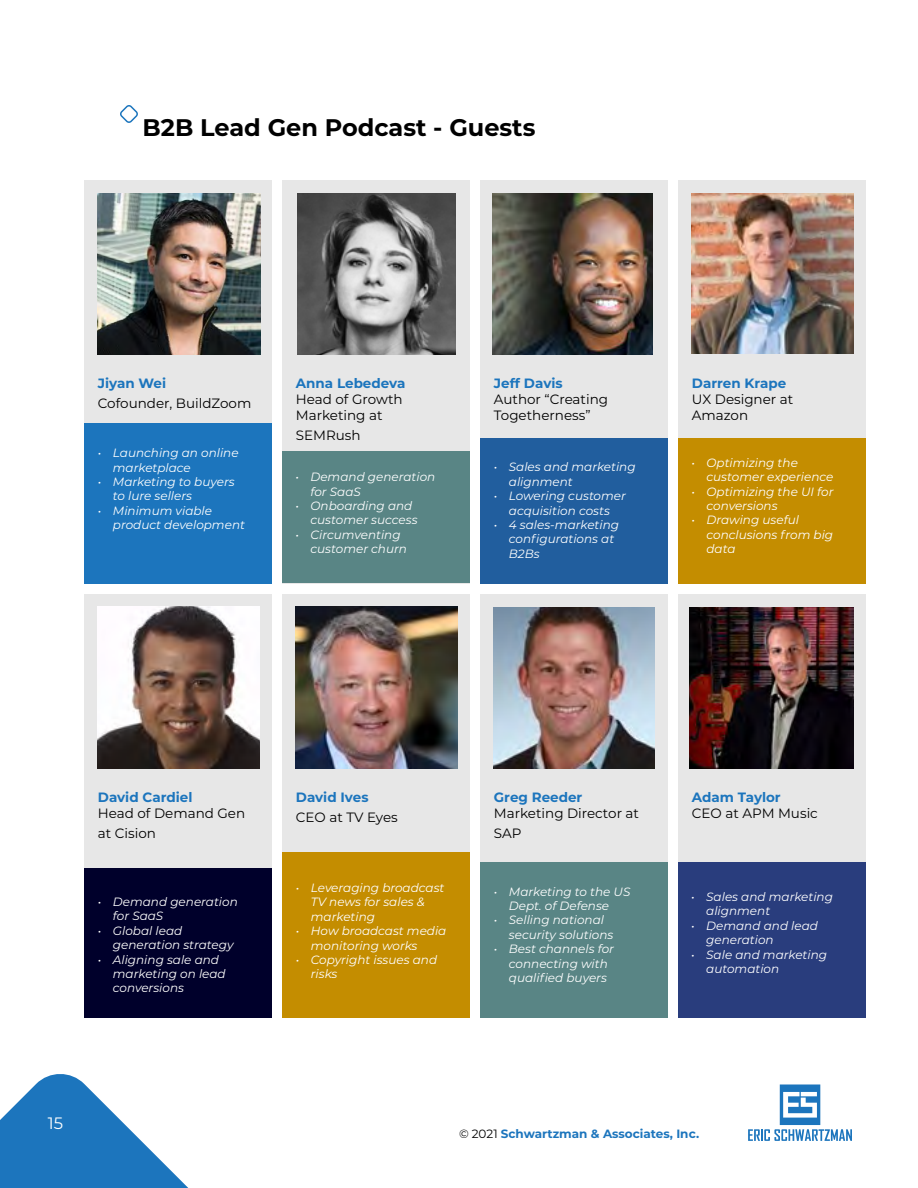
<style>
.page{position:relative;width:918px;height:1188px;background:#fff}
.page>*{position:absolute;margin:0;border:0;box-sizing:border-box;transform-origin:0 0}
.t1{font:700 24px "Montserrat";color:#000}
.t2{font:16.5px "Montserrat";color:#fff}
.t3{font:13.5px/16.2px "Montserrat";color:#000}
.t4{font:700 13.5px "Montserrat";color:#1c75bd}
.t5{font:italic 12px/14.4px "Montserrat";color:#fff}
.t6{font:700 12px "Montserrat";color:#1c75bd}
.s1{font-weight:400;color:#000}
</style>
<div class="page">
<div style="left:84px;top:180px;width:188px;height:404px;background:#e7e7e7"></div>
<div style="left:84px;top:594px;width:188px;height:424px;background:#e7e7e7"></div>
<div style="left:282px;top:180px;width:188px;height:404px;background:#e7e7e7"></div>
<div style="left:282px;top:452px;width:188px;height:132px;background:#598585"></div>
<div style="left:84px;top:423px;width:188px;height:161px;background:#1c75bd"></div>
<div style="left:282px;top:594px;width:188px;height:424px;background:#e7e7e7"></div>
<div style="left:480px;top:594px;width:188px;height:424px;background:#e7e7e7"></div>
<div style="left:678px;top:180px;width:188px;height:404px;background:#e7e7e7"></div>
<img style="left:98px;top:193px;width:163px;height:161px">
<img style="left:297px;top:193px;width:159px;height:161px">
<img style="left:692px;top:194px;width:162px;height:160px">
<img style="left:98px;top:607px;width:162px;height:162px">
<img style="left:296px;top:607px;width:162px;height:162px">
<img style="left:493px;top:608px;width:161px;height:161px">
<svg style="left:120px;top:105px;width:18px;height:18px"></svg>
<div style="left:282px;top:852px;width:188px;height:166px;background:#c48d00"></div>
<div style="left:84px;top:868px;width:188px;height:150px;background:#00002b"></div>
<div style="left:480px;top:862px;width:188px;height:156px;background:#598585"></div>
<div style="left:678px;top:438px;width:188px;height:146px;background:#c48d00"></div>
<div style="left:678px;top:594px;width:188px;height:404px;background:#e7e7e7"></div>
<img style="left:690px;top:608px;width:163px;height:160px">
<div style="left:678px;top:862px;width:188px;height:156px;background:#293d7d"></div>
<div style="left:480px;top:180px;width:188px;height:404px;background:#e7e7e7"></div>
<img style="left:492px;top:194px;width:161px;height:161px">
<div style="left:480px;top:438px;width:188px;height:146px;background:#215e9e"></div>
<svg style="left:0;top:1074px;width:189px;height:114px"></svg>
<svg style="left:748px;top:1084px;width:104px;height:57px"></svg>
<h1 class="t1" style="left:142px;top:110px;width:394px">B2B Lead Gen Podcast - Guests</h1>
<p class="t4" style="left:98px;top:374px;width:70px">Jiyan Wei</p>
<p class="t3" style="left:98px;top:395px;width:155px">Cofounder, BuildZoom</p>
<p class="t5" style="left:113px;top:445px;width:127px;text-indent:-15px">• Launching an online marketplace</p>
<p class="t5" style="left:113px;top:474px;width:123px;text-indent:-15px">• Marketing to buyers to lure sellers</p>
<p class="t5" style="left:113px;top:503px;width:134px;text-indent:-15px">• Minimum viable product development</p>
<p class="t4" style="left:296px;top:374px;width:111px">Anna Lebedeva</p>
<p class="t3" style="left:296px;top:391px;width:108px">Head of Growth<br>Marketing at</p>
<p class="t3" style="left:296px;top:427px;width:66px">SEMRush</p>
<p class="t5" style="left:310px;top:469px;width:126px;text-indent:-15px">• Demand generation for SaaS</p>
<p class="t5" style="left:310px;top:498px;width:109px;text-indent:-15px">• Onboarding and customer success</p>
<p class="t5" style="left:310px;top:527px;width:98px;text-indent:-15px">• Circumventing customer churn</p>
<p class="t4" style="left:494px;top:374px;width:70px">Jeff Davis</p>
<p class="t3" style="left:494px;top:391px;width:116px">Author “Creating<br>Togetherness”</p>
<p class="t5" style="left:509px;top:459px;width:128px;text-indent:-15px">• Sales and marketing alignment</p>
<p class="t5" style="left:494px;top:488px;width:134px;text-align:center">• Lowering customer acquisition costs</p>
<p class="t5" style="left:509px;top:517px;width:112px;text-indent:-15px">• 4 sales-marketing configurations at<br>B2Bs</p>
<p class="t4" style="left:692px;top:374px;width:96px">Darren Krape</p>
<p class="t3" style="left:692px;top:391px;width:103px">UX Designer at<br>Amazon</p>
<p class="t5" style="left:706px;top:455px;width:128px;text-indent:-15px">• Optimizing the customer experience</p>
<p class="t5" style="left:706px;top:484px;width:129px;text-indent:-15px">• Optimizing the UI for conversions</p>
<p class="t5" style="left:706px;top:513px;width:128px;text-indent:-15px">• Drawing useful conclusions from big data</p>
<p class="t4" style="left:98px;top:788px;width:96px">David Cardiel</p>
<p class="t3" style="left:98px;top:803px;width:149px;line-height:19.8px">Head of Demand Gen at Cision</p>
<p class="t5" style="left:113px;top:894px;width:126px;text-indent:-15px">• Demand generation for SaaS</p>
<p class="t5" style="left:113px;top:923px;width:122px;text-indent:-15px">• Global lead generation strategy</p>
<p class="t5" style="left:113px;top:952px;width:114px;text-indent:-15px">• Aligning sale and marketing on lead conversions</p>
<h2 class="t2" style="left:48px;top:1112px;width:17px">15</h2>
<p class="t4" style="left:296px;top:788px;width:74px">David Ives</p>
<p class="t3" style="left:296px;top:809px;width:103px">CEO at TV Eyes</p>
<p class="t5" style="left:311px;top:880px;width:135px;text-indent:-15px">• Leveraging broadcast<br>TV news for sales &amp; marketing</p>
<p class="t5" style="left:311px;top:923px;width:137px;text-indent:-15px">• How broadcast media monitoring works</p>
<p class="t5" style="left:311px;top:952px;width:128px;text-indent:-15px">• Copyright issues and risks</p>
<p class="t4" style="left:494px;top:788px;width:90px">Greg Reeder</p>
<p class="t3" style="left:494px;top:803px;width:147px;line-height:19.8px">Marketing Director at<br>SAP</p>
<p class="t5" style="left:494px;top:884px;width:138px;text-align:center">• Marketing to the US<br>Dept. of Defense</p>
<p class="t5" style="left:509px;top:913px;width:106px;text-indent:-15px">• Selling national security solutions</p>
<p class="t5" style="left:509px;top:941px;width:107px;text-indent:-15px">• Best channels for connecting with qualified buyers</p>
<p class="t4" style="left:692px;top:788px;width:90px">Adam Taylor</p>
<p class="t3" style="left:692px;top:805px;width:128px">CEO at APM Music</p>
<p class="t5" style="left:706px;top:889px;width:128px;text-indent:-15px">• Sales and marketing alignment</p>
<p class="t5" style="left:706px;top:918px;width:113px;text-indent:-15px">• Demand and lead generation</p>
<p class="t5" style="left:706px;top:947px;width:122px;text-indent:-15px">• Sale and marketing automation</p>
<p class="t6" style="left:459px;top:1125px;width:242px"><span class="s1">© 2021</span> Schwartzman &amp; Associates, Inc.</p>
</div>
